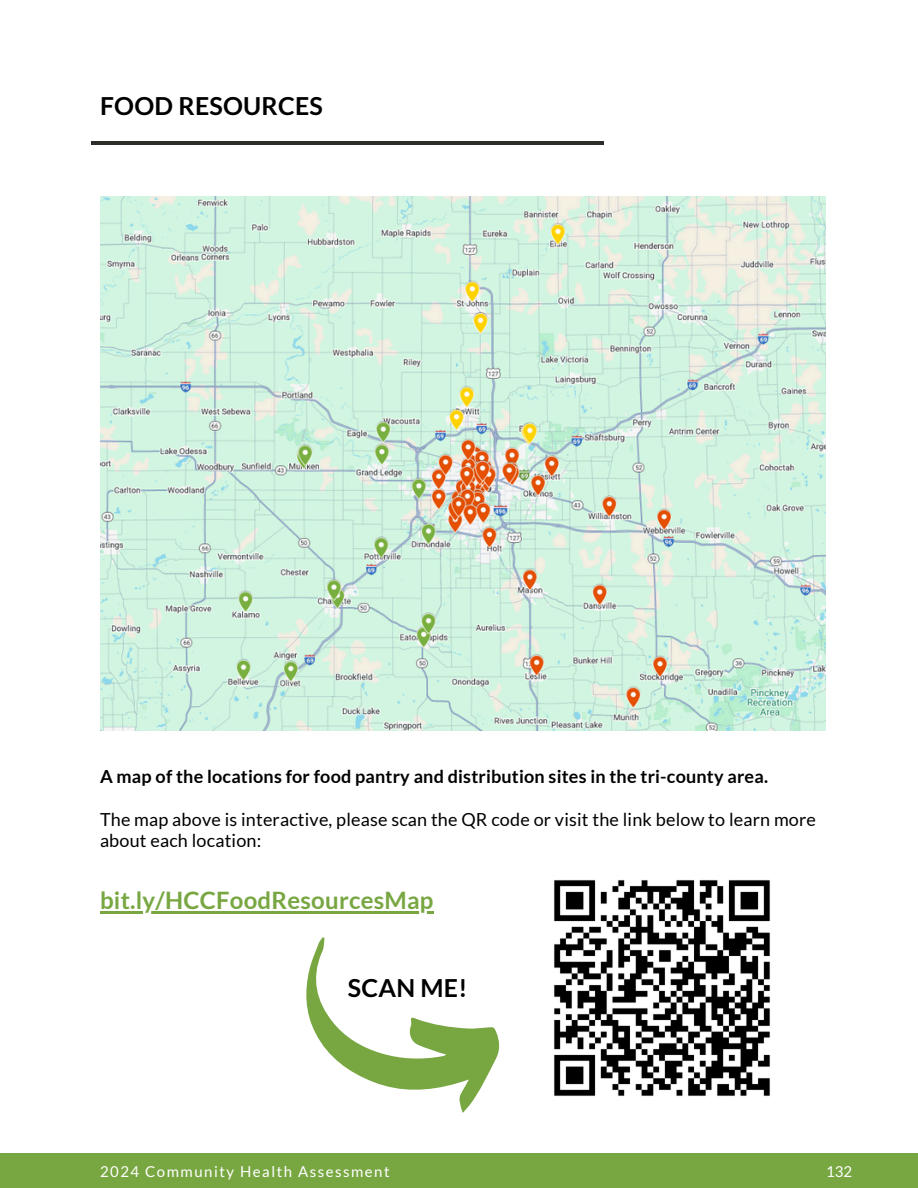
<style>
.page{position:relative;width:918px;height:1188px;background:#fff}
.page>*{position:absolute;margin:0;border:0;box-sizing:border-box;transform-origin:0 0}
.t1{font:700 24.9px "Lato";letter-spacing:.01em;color:#000}
.t2{font:700 24px "Lato";letter-spacing:.01em;color:#78a742}
.t3{font:18px/21.3px "Lato";letter-spacing:.01em;color:#000}
.t4{font:700 18px "Lato";letter-spacing:.01em;color:#000}
.t5{font:15px "Lato";letter-spacing:.1em;color:#fff}
</style>
<div class="page">
<div style="left:0;top:1153px;width:918px;height:35px;background:#78a742"></div>
<hr style="left:92px;top:142px;width:512px;height:3px;background:#2c2c29">
<hr style="left:100px;top:911px;width:334px;height:2px;background:#78a742">
<svg style="left:278px;top:911px;width:222px;height:202px"></svg>
<img style="left:554px;top:880px;width:216px;height:216px">
<img style="left:100px;top:196px;width:726px;height:535px">
<p class="t1" style="left:100px;top:91px;width:224px">FOOD RESOURCES</p>
<h3 class="t4" style="left:100px;top:765px;width:670px">A map of the locations for food pantry and distribution sites in the tri-county area.</h3>
<h4 class="t3" style="left:100px;top:808px;width:718px">The map above is interactive, please scan the QR code or visit the link below to learn more about each location:</h4>
<h1 class="t2" style="left:100px;top:885px;width:335px">bit.ly/HCCFoodResourcesMap</h1>
<p class="t1" style="left:348px;top:972px;width:121px">SCAN ME!</p>
<p class="t5" style="left:100px;top:1162px;width:291px">2024 Community Health Assessment</p>
<p class="t5" style="left:826px;top:1162px;width:28px">132</p>
</div>
